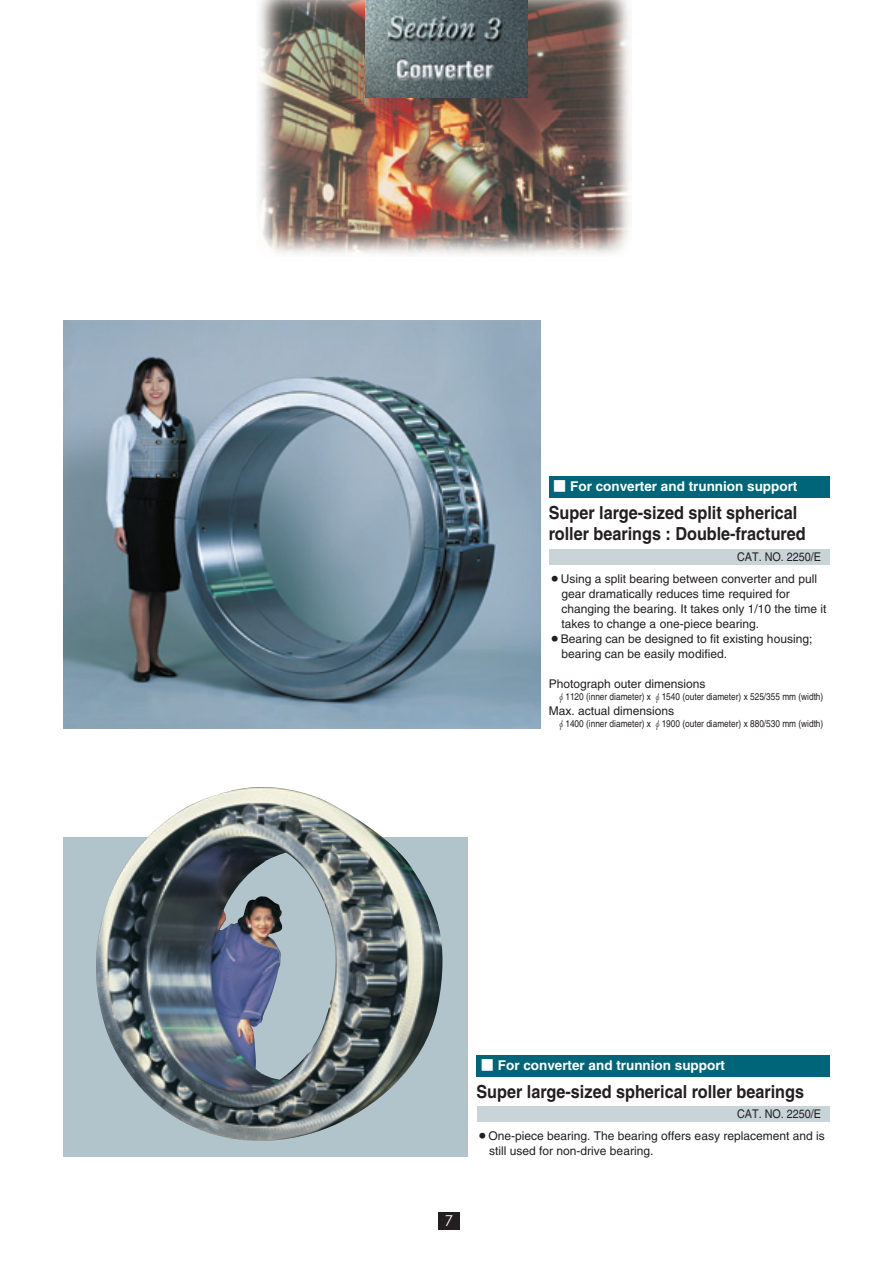
<style>
.page{position:relative;width:893px;height:1262px;background:#fff}
.page>*{position:absolute;margin:0;border:0;box-sizing:border-box;transform-origin:0 0}
.t1{font:700 18px/21px "Helvetica";color:#231f20;scale:.9 1}
.t2{font:15px "Century Gothic";color:#fff}
.t3{font:700 13.5px "Helvetica";color:#fff}
.t4{font:12px/15px "Helvetica";color:#231f20}
.t5{font:12px "Helvetica";color:#231f20;scale:.9 1}
.t6{font:9.75px "Helvetica";color:#231f20;scale:.85 1}
.s1{font-family:"Shin Go";font-weight:400}
.s2{font-family:"Ryumin";font-weight:300}
.s3{color:#c9d4d9}
</style>
<div class="page">
<img style="left:258px;top:0;width:372px;height:255px">
<div style="left:438px;top:1212px;width:21px;height:17px;background:#231f20"></div>
<img style="left:366px;top:0;width:161px;height:98px">
<img style="left:64px;top:321px;width:476px;height:407px">
<div style="left:64px;top:838px;width:404px;height:319px;background:#b1c3cb"></div>
<img style="left:96px;top:787px;width:346px;height:353px">
<div style="left:549px;top:476px;width:280px;height:21px;background:#016579"></div>
<div style="left:476px;top:1054px;width:353px;height:22px;background:#016579"></div>
<div style="left:477px;top:1106px;width:352px;height:15px;background:#c9d4d9"></div>
<div style="left:549px;top:549px;width:280px;height:15px;background:#c9d4d9"></div>
<p class="t3" style="left:553px;top:482px;width:246px"><span class="s1">■</span> For converter and trunnion support</p>
<h1 class="t1" style="left:549px;top:504px;width:287px">Super large-sized split spherical roller bearings : Double-fractured</h1>
<p class="t4" style="left:561px;top:572px;width:266px;text-indent:-13px">○Using a split bearing between converter and pull gear dramatically reduces time required for changing the bearing. It takes only 1/10 the time it takes to change a one-piece bearing.</p>
<p class="t4" style="left:561px;top:632px;width:252px;text-indent:-13px">○Bearing can be designed to fit existing housing; bearing can be easily modified.</p>
<p class="t4" style="left:549px;top:677px;width:158px">Photograph outer dimensions</p>
<p class="t6" style="left:557px;top:693px;width:315px"><span class="s2">φ</span>1120 (inner diameter) x <span class="s2">φ</span>1540 (outer diameter) x 525/355 mm (width)</p>
<p class="t4" style="left:549px;top:704px;width:127px">Max. actual dimensions</p>
<p class="t6" style="left:557px;top:720px;width:315px"><span class="s2">φ</span>1400 (inner diameter) x <span class="s2">φ</span>1900 (outer diameter) x 880/530 mm (width)</p>
<p class="t5" style="left:737px;top:552px;width:104px">CAT. NO. 2250/E<span class="s3">O</span></p>
<p class="t2" style="left:444px;top:1210px;width:10px">7</p>
<p class="t3" style="left:480px;top:1060px;width:246px"><span class="s1">■</span> For converter and trunnion support</p>
<h1 class="t1" style="left:476px;top:1082px;width:365px">Super large-sized spherical roller bearings</h1>
<p class="t4" style="left:489px;top:1129px;width:337px;text-indent:-13px">○One-piece bearing. The bearing offers easy replacement and is still used for non-drive bearing.</p>
<p class="t5" style="left:737px;top:1109px;width:104px">CAT. NO. 2250/E<span class="s3">O</span></p>
</div>
